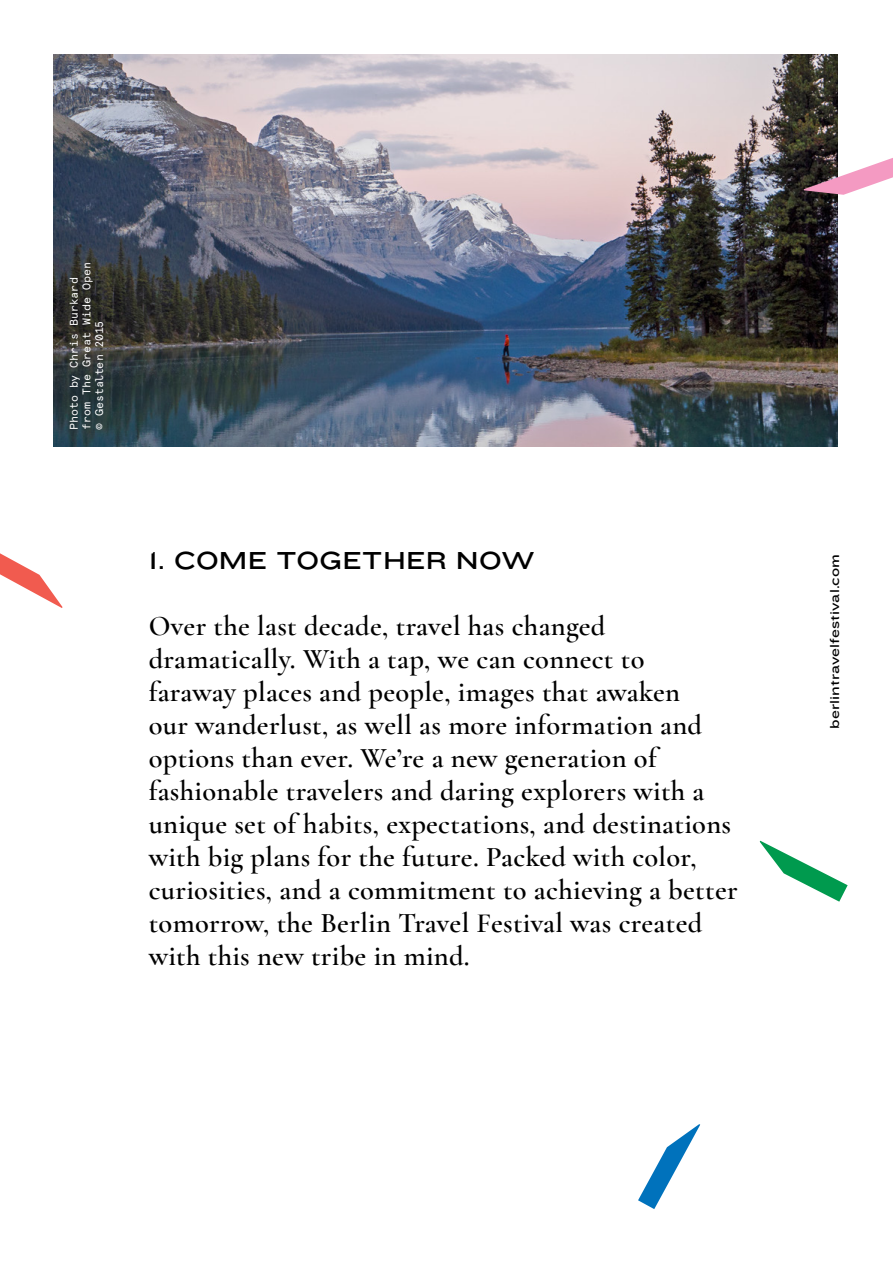
<style>
.page{position:relative;width:893px;height:1263px;background:#fff}
.page>*{position:absolute;margin:0;border:0;box-sizing:border-box;transform-origin:0 0}
.t1{font:600 28.5px/33px "Cormorant Garamond";letter-spacing:.01em;color:#000}
.t2{font:25.5px "Knockout 34 Junior Sumo";letter-spacing:.01em;color:#000}
.t3{font:13.5px "Knockout 34 Junior Sumo";letter-spacing:.005em;color:#000}
.t4{font:11.25px/12.6px "Apercu Mono";letter-spacing:-.005em;color:#fff}
</style>
<div class="page">
<svg style="left:0;top:553px;width:63px;height:55px"></svg>
<svg style="left:760px;top:841px;width:88px;height:61px"></svg>
<img style="left:54px;top:54px;width:783px;height:392px">
<svg style="left:804px;top:158px;width:89px;height:37px"></svg>
<svg style="left:638px;top:1124px;width:62px;height:85px"></svg>
<p class="t4" style="left:68px;top:430px;width:170px;rotate:-90deg">Photo by Chris Burkard from The Great Wide Open © Gestalten 2015</p>
<p class="t2" style="left:149px;top:542px;width:387px">1. COME TOGETHER NOW</p>
<p class="t1" style="left:149px;top:609px;width:591px">Over the last decade, travel has changed dramatically. With a tap, we can connect to faraway places and people, images that awaken<br>our wanderlust, as well as more information and options than ever. We’re a new generation of fashionable travelers and daring explorers with a unique set of habits, expectations, and destinations with big plans for the future. Packed with color, curiosities, and a commitment to achieving a better tomorrow, the Berlin Travel Festival was created with this new tribe in mind.</p>
<p class="t3" style="left:825px;top:729px;width:176px;rotate:-90deg">berlintravelfestival.com</p>
</div>
